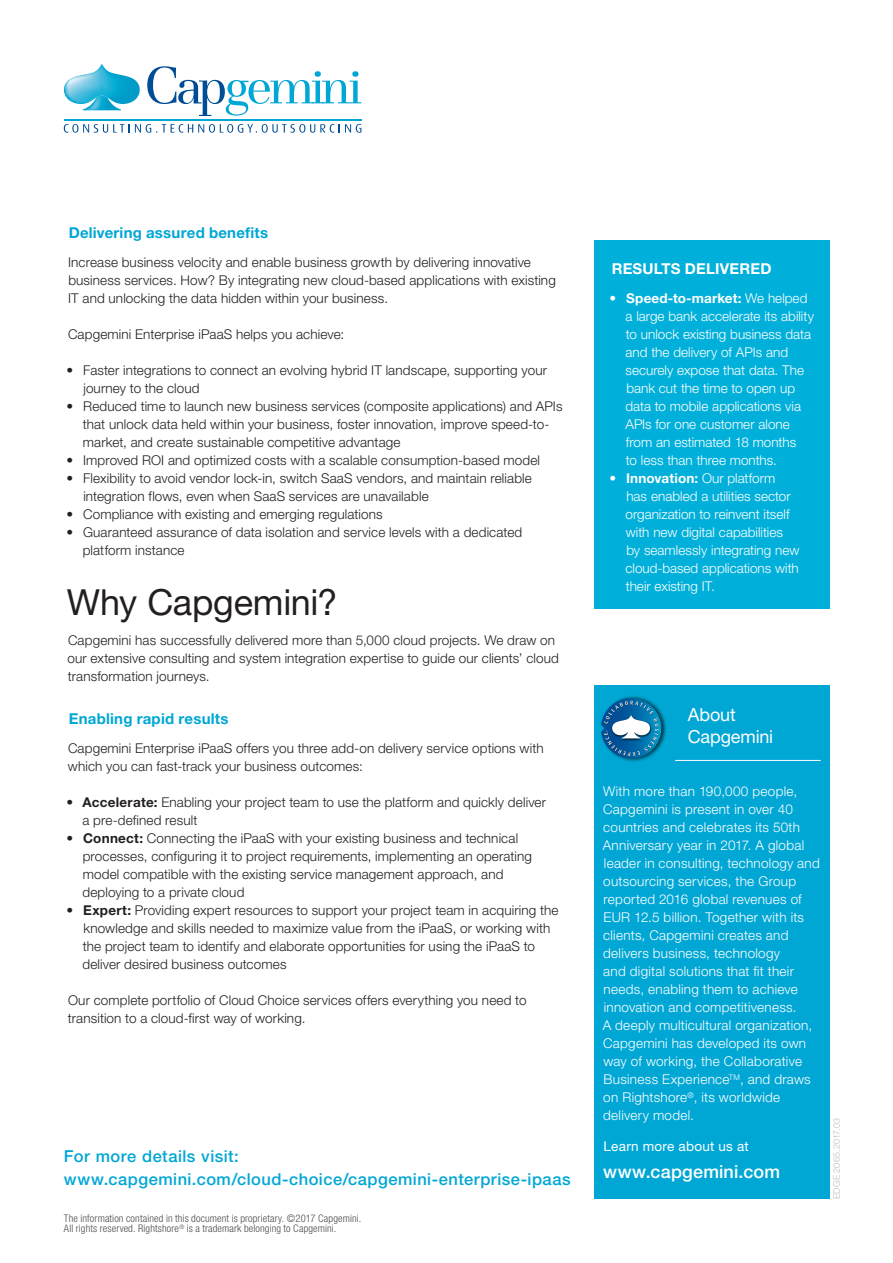
<style>
.page{position:relative;width:893px;height:1263px;background:#fff}
.page>*{position:absolute;margin:0;border:0;box-sizing:border-box;transform-origin:0 0}
.INTRO{font:36px "Helvetica Neue LT Pro";letter-spacing:-.01em;color:#231f20}
.cbe-text{font:500 18px "Helvetica Neue LT Pro";letter-spacing:.01em;color:#fff}
.cbe-title{font:18px/21.6px "Helvetica Neue LT Pro";letter-spacing:-.005em;color:#fff}
.contact{font:500 16.5px "Helvetica Neue LT Pro";letter-spacing:.03em;color:#00a7d5}
.head2{font:700 15px "Helvetica Neue LT Pro";letter-spacing:.015em;color:#00a7d5}
.head2-2{font:700 15px "Helvetica Neue LT Pro";letter-spacing:.015em;color:#fff}
.text{font:300 13.5px/18px "Helvetica Neue LT Pro";letter-spacing:.01em;color:#231f20}
.cbe-text-2{font:300 13.5px/18px "Helvetica Neue LT Pro";letter-spacing:.01em;color:#fff}
.cbe-text-3{font:13.5px "Helvetica Neue LT Pro";letter-spacing:.02em;color:#fff}
.t1{font:300 condensed 10.5px "Helvetica Neue LT Pro";letter-spacing:.015em;color:#4b4c4d}
.Project_number_info{font:300 9px "Helvetica Neue LT Pro";letter-spacing:.02em;color:#bcbdc0}
.s1{font-weight:700}
</style>
<div class="page">
<svg style="left:64px;top:64px;width:76px;height:46px"></svg>
<svg style="left:147px;top:66px;width:214px;height:50px"></svg>
<svg style="left:64px;top:124px;width:297px;height:9px"></svg>
<hr style="left:64px;top:119px;width:297px;height:2px;background:#00a7d5">
<div style="left:594px;top:686px;width:235px;height:513px;background:#00a7d5"></div>
<hr style="left:675px;top:760px;width:146px;height:1px;background:#fff">
<img style="left:619px;top:696px;width:47px;height:66px">
<svg style="left:601px;top:698px;width:60px;height:60px;background:#3189b5"></svg>
<div style="left:594px;top:240px;width:235px;height:369px;background:#00b0da"></div>
<p class="head2" style="left:69px;top:223px;width:201px">Delivering assured benefits</p>
<p class="text" style="left:68px;top:253px;width:489px">Increase business velocity and enable business growth by delivering innovative business services. How? By integrating new cloud-based applications with existing<br>IT and unlocking the data hidden within your business.</p>
<p class="text" style="left:68px;top:325px;width:278px">Capgemini Enterprise iPaaS helps you achieve:</p>
<p class="text" style="left:83px;top:361px;width:465px;text-indent:-17px">• Faster integrations to connect an evolving hybrid IT landscape, supporting your journey to the cloud</p>
<p class="text" style="left:83px;top:397px;width:481px;text-indent:-16px">• Reduced time to launch new business services (composite applications) and APIs that unlock data held within your business, foster innovation, improve speed-to&shy;market, and create sustainable competitive advantage</p>
<p class="text" style="left:66px;top:451px;width:475px">• Improved ROI and optimized costs with a scalable consumption-based model</p>
<p class="text" style="left:83px;top:469px;width:450px;text-indent:-17px">• Flexibility to avoid vendor lock-in, switch SaaS vendors, and maintain reliable integration flows, even when SaaS services are unavailable</p>
<p class="text" style="left:66px;top:505px;width:318px">• Compliance with existing and emerging regulations</p>
<p class="text" style="left:83px;top:523px;width:441px;text-indent:-16px">• Guaranteed assurance of data isolation and service levels with a dedicated platform instance</p>
<p class="INTRO" style="left:67px;top:580px;width:272px">Why Capgemini?</p>
<p class="text" style="left:68px;top:631px;width:493px">Capgemini has successfully delivered more than 5,000 cloud projects. We draw on our extensive consulting and system integration expertise to guide our clients’ cloud transformation journeys.</p>
<p class="head2" style="left:69px;top:709px;width:161px">Enabling rapid results</p>
<p class="text" style="left:68px;top:739px;width:477px">Capgemini Enterprise iPaaS offers you three add-on delivery service options with which you can fast-track your business outcomes:</p>
<p class="text" style="left:83px;top:793px;width:465px;text-indent:-16px"><span class="s1">• Accelerate:</span> Enabling your project team to use the platform and quickly deliver a pre-defined result</p>
<p class="text" style="left:82px;top:829px;width:451px;text-indent:-16px"><span class="s1">• Connect:</span> Connecting the iPaaS with your existing business and technical processes, configuring it to project requirements, implementing an operating model compatible with the existing service management approach, and deploying to a private cloud</p>
<p class="text" style="left:82px;top:901px;width:477px;text-indent:-16px"><span class="s1">• Expert:</span> Providing expert resources to support your project team in acquiring the knowledge and skills needed to maximize value from the iPaaS, or working with the project team to identify and elaborate opportunities for using the iPaaS to deliver desired business outcomes</p>
<p class="text" style="left:68px;top:991px;width:460px">Our complete portfolio of Cloud Choice services offers everything you need to transition to a cloud-first way of working.</p>
<p class="contact" style="left:64px;top:1146px;width:176px">For more details visit:</p>
<p class="contact" style="left:64px;top:1169px;width:508px">www.capgemini.com/cloud-choice/capgemini-enterprise-ipaas</p>
<p class="t1" style="left:64px;top:1212px;width:299px">The information contained in this document is proprietary. ©2017 Capgemini.</p>
<p class="t1" style="left:64px;top:1222px;width:274px">All rights reserved. Rightshore<sup>®</sup> is a trademark belonging to Capgemini.</p>
<p class="head2-2" style="left:612px;top:259px;width:161px">RESULTS DELIVERED</p>
<p class="cbe-text-2" style="left:625px;top:289px;width:190px;text-indent:-16px"><span class="s1">• Speed-to-market:</span> We helped a large bank accelerate its ability to unlock existing business data and the delivery of APIs and securely expose that data. The bank cut the time to open up data to mobile applications via<br>APIs for one customer alone from an estimated 18 months<br>to less than three months.</p>
<p class="cbe-text-2" style="left:625px;top:469px;width:175px;text-indent:-16px"><span class="s1">• Innovation:</span> Our platform has enabled a utilities sector organization to reinvent itself with new digital capabilities by seamlessly integrating new cloud-based applications with their existing IT.</p>
<p class="cbe-title" style="left:688px;top:704px;width:87px">About<br>Capgemini</p>
<p class="cbe-text-2" style="left:603px;top:782px;width:219px">With more than 190,000 people,<br>Capgemini is present in over 40 countries and celebrates its 50th<br>Anniversary year in 2017. A global leader in consulting, technology and outsourcing services, the Group reported 2016 global revenues of<br>EUR 12.5 billion. Together with its clients, Capgemini creates and delivers business, technology<br>and digital solutions that fit their needs, enabling them to achieve innovation and competitiveness.<br>A deeply multicultural organization,<br>Capgemini has developed its own way of working, the Collaborative<br>Business Experience<sup>TM</sup>, and draws on Rightshore<sup>®</sup>, its worldwide delivery model.</p>
<p class="cbe-text-3" style="left:603px;top:1138px;width:147px">Learn more about us at</p>
<p class="cbe-text" style="left:603px;top:1161px;width:179px">www.capgemini.com</p>
<p class="Project_number_info" style="left:831px;top:1199px;width:83px;rotate:-90deg">EDGE 2065.2017.03</p>
</div>
